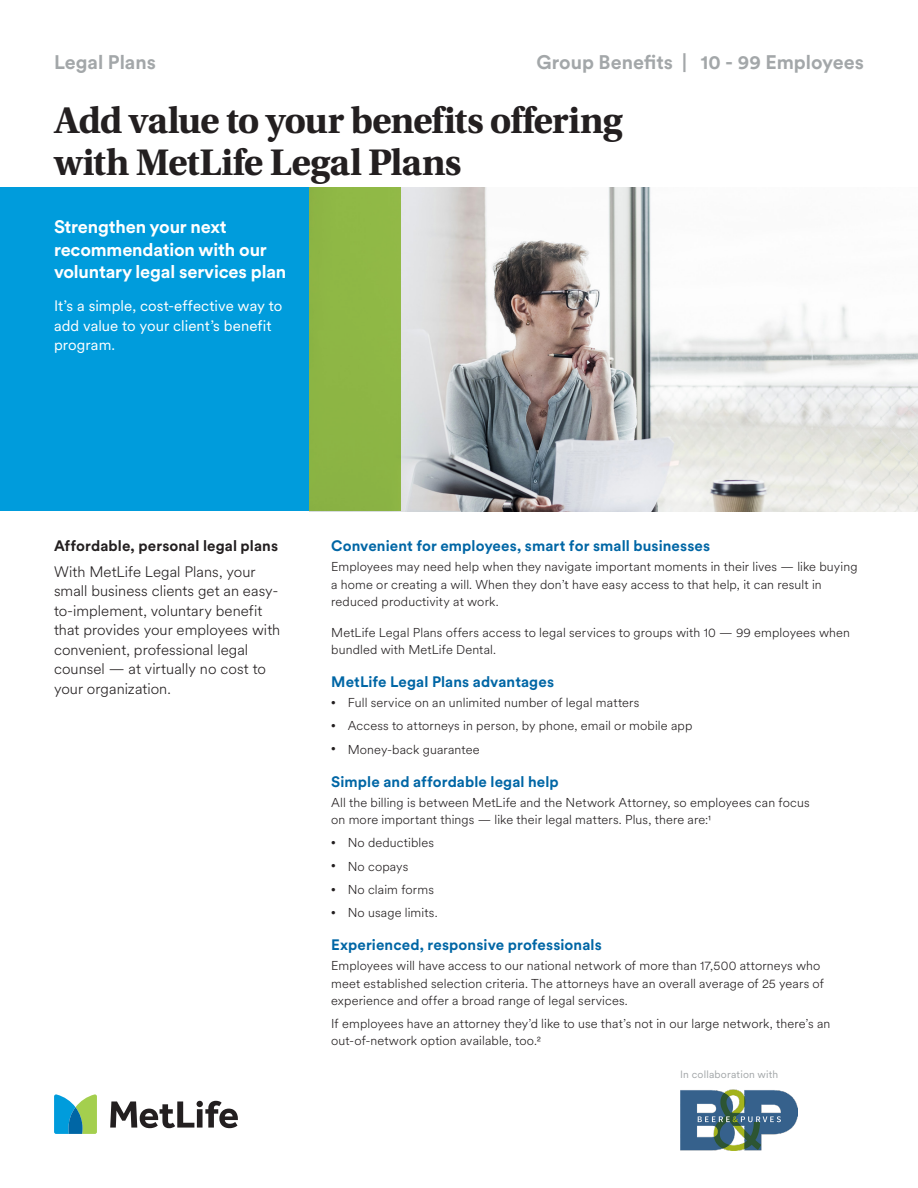
<style>
.page{position:relative;width:918px;height:1188px;background:#fff}
.page>*{position:absolute;margin:0;border:0;box-sizing:border-box;transform-origin:0 0}
.Headline{font:700 39px/42px "Utopia Std";letter-spacing:-.02em;color:#231f20}
.t1{font:700 19.5px "Met Life Circular";color:#a3a7a9}
.Subhead{font:700 18px/22.5px "Met Life Circular";letter-spacing:-.01em;color:#fff}
.Body_Copy{font:300 15px/19.5px "Met Life Circular";letter-spacing:.005em;color:#231f20}
.Section_Head{font:700 15px "Met Life Circular";letter-spacing:.005em;color:#0066a5}
.Call-Out_Body{font:15px/19.5px "Met Life Circular";letter-spacing:.005em;color:#fff}
.Section_Head-2{font:700 15px "Met Life Circular";letter-spacing:.005em;color:#231f20}
.Body_Copy-2{font:300 12.75px/17.2px "Met Life Circular";letter-spacing:.01em;color:#231f20}
.t2{font:10.5px "Met Life Circular";letter-spacing:.015em;color:#a3a7a9}
</style>
<div class="page">
<svg style="left:110px;top:1101px;width:128px;height:27px"></svg>
<svg style="left:54px;top:1094px;width:43px;height:40px;background:#5bb2a5"></svg>
<div style="left:0;top:188px;width:310px;height:324px;background:#009cdc"></div>
<img style="left:401px;top:188px;width:517px;height:324px">
<div style="left:310px;top:188px;width:91px;height:324px;background:#8eb645"></div>
<img style="left:680px;top:1089px;width:117px;height:62px">
<p class="t1" style="left:54px;top:48px;width:103px">Legal Plans</p>
<p class="t1" style="left:537px;top:48px;width:329px">Group Benefits | 10 - 99 Employees</p>
<p class="Headline" style="left:54px;top:100px;width:570px">Add value to your benefits offering with MetLife Legal Plans</p>
<p class="Subhead" style="left:54px;top:215px;width:234px">Strengthen your next recommendation with our voluntary legal services plan</p>
<p class="Call-Out_Body" style="left:54px;top:296px;width:230px">It’s a simple, cost-effective way to add value to your client’s benefit program.</p>
<p class="Section_Head-2" style="left:54px;top:536px;width:226px">Affordable, personal legal plans</p>
<p class="Body_Copy" style="left:54px;top:561px;width:228px">With MetLife Legal Plans, your small business clients get an easy&shy;to-implement, voluntary benefit that provides your employees with convenient, professional legal counsel — at virtually no cost to your organization.</p>
<p class="Section_Head" style="left:331px;top:536px;width:380px">Convenient for employees, smart for small businesses</p>
<p class="Body_Copy-2" style="left:331px;top:558px;width:528px">Employees may need help when they navigate important moments in their lives — like buying a home or creating a will. When they don’t have easy access to that help, it can result in reduced productivity at work.</p>
<p class="Body_Copy-2" style="left:331px;top:623px;width:520px">MetLife Legal Plans offers access to legal services to groups with 10 — 99 employees when bundled with MetLife Dental.</p>
<p class="Section_Head" style="left:331px;top:671px;width:224px">MetLife Legal Plans advantages</p>
<p class="Body_Copy-2" style="left:331px;top:693px;width:310px"><sup>•</sup> Full service on an unlimited number of legal matters</p>
<p class="Body_Copy-2" style="left:331px;top:717px;width:363px"><sup>•</sup> Access to attorneys in person, by phone, email or mobile app</p>
<p class="Body_Copy-2" style="left:331px;top:740px;width:150px"><sup>•</sup> Money-back guarantee</p>
<p class="Section_Head" style="left:331px;top:771px;width:229px">Simple and affordable legal help</p>
<p class="Body_Copy-2" style="left:331px;top:793px;width:480px">All the billing is between MetLife and the Network Attorney, so employees can focus on more important things — like their legal matters. Plus, there are:1</p>
<p class="Body_Copy-2" style="left:331px;top:834px;width:105px"><sup>•</sup> No deductibles</p>
<p class="Body_Copy-2" style="left:331px;top:857px;width:79px"><sup>•</sup> No copays</p>
<p class="Body_Copy-2" style="left:331px;top:880px;width:104px"><sup>•</sup> No claim forms</p>
<p class="Body_Copy-2" style="left:331px;top:903px;width:108px"><sup>•</sup> No usage limits.</p>
<p class="Section_Head" style="left:331px;top:935px;width:272px">Experienced, responsive professionals</p>
<p class="Body_Copy-2" style="left:331px;top:957px;width:494px">Employees will have access to our national network of more than 17,500 attorneys who meet established selection criteria. The attorneys have an overall average of 25 years of experience and offer a broad range of legal services.</p>
<p class="Body_Copy-2" style="left:331px;top:1014px;width:501px">If employees have an attorney they’d like to use that’s not in our large network, there’s an out-of-network option available, too.2</p>
<p class="t2" style="left:680px;top:1068px;width:100px">In collaboration with</p>
</div>
